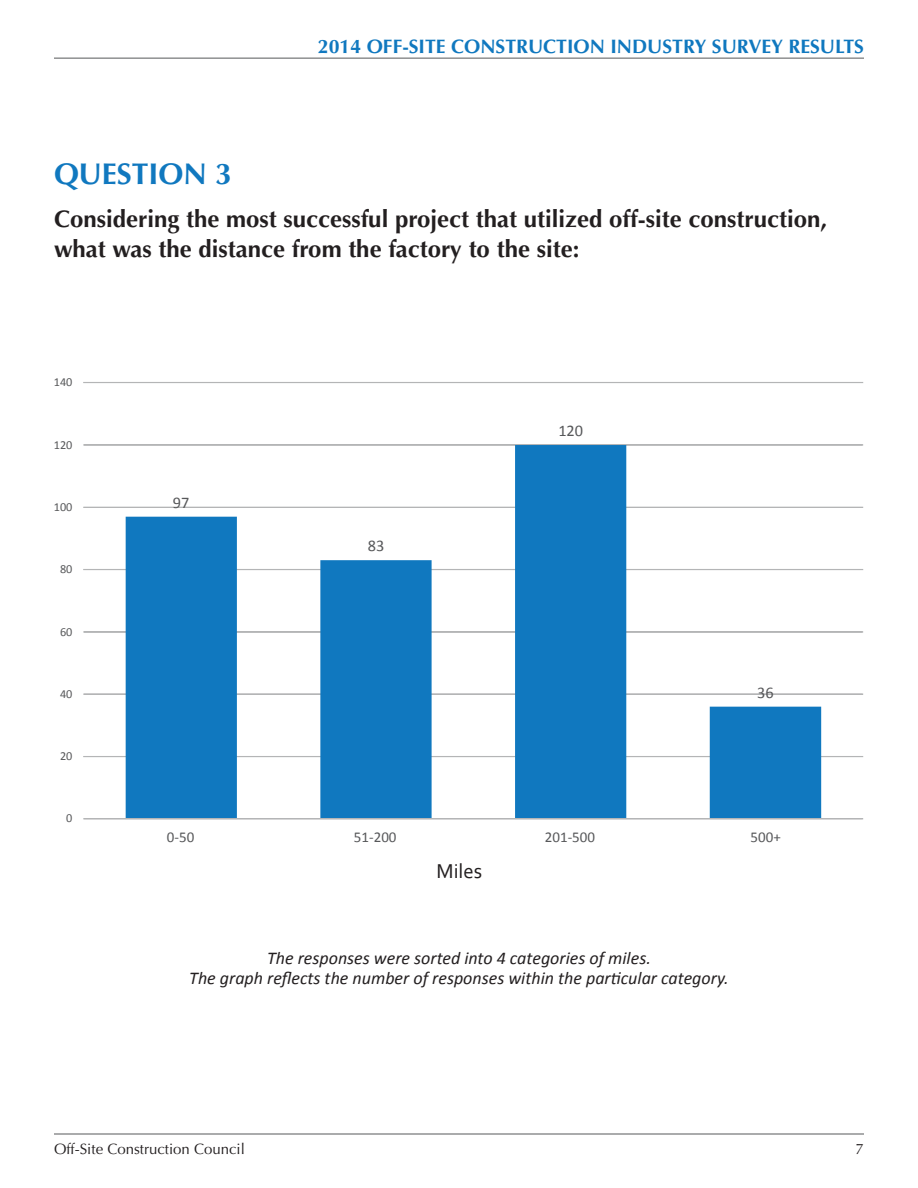
<style>
.page{position:relative;width:918px;height:1188px;background:#fff}
.page>*{position:absolute;margin:0;border:0;box-sizing:border-box;transform-origin:0 0}
.QUESTION{font:700 30px "Optima";color:#1078bf}
.Question_Text{font:700 24px/30px "Optima";color:#231f20}
.t1{font:21px "Corbel";color:#231f20}
.t2{font:700 19.5px "Optima";color:#1078bf}
.Chart_Footer{font:italic 18px "Calibri";color:#231f20}
.t3{font:16.35px "Calibri";color:#57585a}
.t4{font:15px "Optima";color:#231f20}
.t5{font:15px "Calibri";color:#57585a}
.t6{font:12.3px "Calibri";color:#57585a}
</style>
<div class="page">
<hr style="left:54px;top:1134px;width:810px;height:1px;background:#57585a">
<hr style="left:54px;top:58px;width:810px;height:1px;background:#57585a">
<div style="left:83px;top:382px;width:780px;height:1px;background:#ededed;border:1px solid #b4b5b6"></div>
<div style="left:83px;top:444px;width:780px;height:1px;background:#ededed;border:1px solid #b4b5b6"></div>
<div style="left:83px;top:507px;width:780px;height:1px;background:#ededed;border:1px solid #b4b5b6"></div>
<div style="left:83px;top:569px;width:780px;height:1px;background:#ededed;border:1px solid #b4b5b6"></div>
<div style="left:83px;top:631px;width:780px;height:1px;background:#ededed;border:1px solid #b4b5b6"></div>
<div style="left:83px;top:694px;width:780px;height:1px;background:#ededed;border:1px solid #b4b5b6"></div>
<div style="left:83px;top:756px;width:780px;height:1px;background:#ededed;border:1px solid #b4b5b6"></div>
<svg style="left:126px;top:445px;width:695px;height:373px"></svg>
<hr style="left:84px;top:819px;width:779px;height:1px;background:#808080">
<div style="left:83px;top:818px;width:780px;height:1px;border:1px solid #b4b5b6"></div>
<p class="t2" style="left:318px;top:35px;width:548px">2014 OFF-SITE CONSTRUCTION INDUSTRY SURVEY RESULTS</p>
<p class="QUESTION" style="left:54px;top:156px;width:179px">QUESTION 3</p>
<p class="Question_Text" style="left:54px;top:205px;width:775px">Considering the most successful project that utilized off-site construction, what was the distance from the factory to the site:</p>
<p class="t6" style="left:54px;top:375px;width:20px">140</p>
<p class="t6" style="left:54px;top:437px;width:20px">120</p>
<p class="t6" style="left:54px;top:499px;width:20px">100</p>
<p class="t6" style="left:60px;top:561px;width:14px">80</p>
<p class="t6" style="left:60px;top:624px;width:14px">60</p>
<p class="t6" style="left:60px;top:686px;width:14px">40</p>
<p class="t6" style="left:60px;top:748px;width:14px">20</p>
<p class="t6" style="left:66px;top:811px;width:8px">0</p>
<p class="t3" style="left:173px;top:492px;width:18px">97</p>
<p class="t3" style="left:368px;top:536px;width:18px">83</p>
<p class="t3" style="left:558px;top:420px;width:26px">120</p>
<p class="t3" style="left:757px;top:682px;width:18px">36</p>
<p class="t5" style="left:167px;top:828px;width:29px">0-50</p>
<p class="t5" style="left:354px;top:828px;width:44px">51-200</p>
<p class="t5" style="left:545px;top:828px;width:52px">201-500</p>
<p class="t5" style="left:751px;top:828px;width:32px">500+</p>
<p class="t1" style="left:436px;top:858px;width:47px">Miles</p>
<p class="Chart_Footer" style="left:267px;top:946px;width:385px">The responses were sorted into 4 categories of miles.</p>
<p class="Chart_Footer" style="left:189px;top:966px;width:541px">The graph reflects the number of responses within the particular category.</p>
<p class="t4" style="left:54px;top:1140px;width:192px">Off-Site Construction Council</p>
<p class="t4" style="left:856px;top:1140px;width:10px">7</p>
</div>
